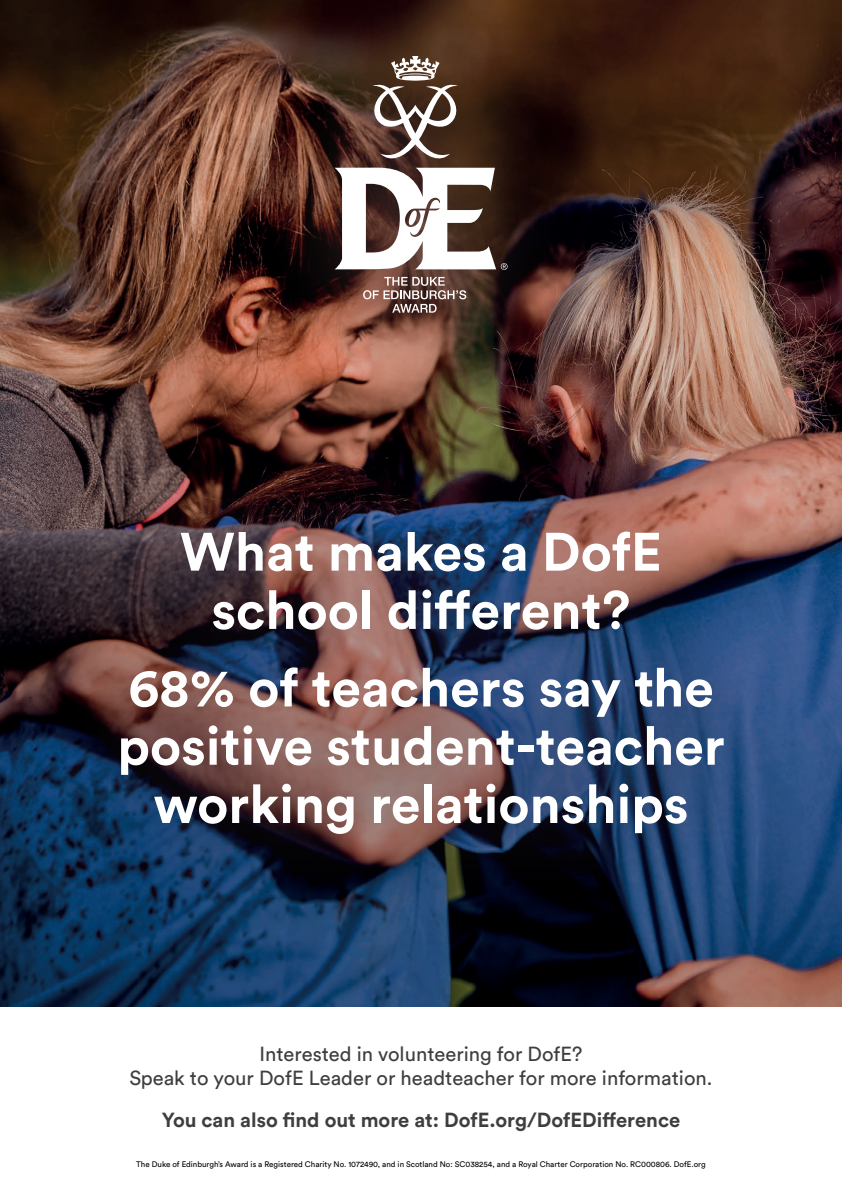
<style>
.page{position:relative;width:842px;height:1191px;background:#fff}
.page>*{position:absolute;margin:0;border:0;box-sizing:border-box;transform-origin:0 0}
.t1{font:700 53.4px/58.2px "Circular Std";color:#fff;text-align:center}
.t2{font:20.2px/24.2px "Circular Std";color:#3e3e3f;text-align:center}
.t3{font:700 20.2px "Circular Std";color:#3e3e3f}
.t4{font:8px "Circular Std";color:#000001}
</style>
<div class="page">
<img style="left:0;top:0;width:842px;height:1006px">
<div style="left:262px;top:0;width:316px;height:390px;background:#472f2b;opacity:.9"></div>
<svg style="left:363px;top:277px;width:103px;height:36px;background:#83655c"></svg>
<svg style="left:334px;top:56px;width:173px;height:214px"></svg>
<div style="left:47px;top:458px;width:744px;height:446px;background:#3a283e;opacity:.75"></div>
<h1 class="t1" style="left:180px;top:521px;width:483px">What makes a DofE school different?</h1>
<h1 class="t1" style="left:117px;top:657px;width:609px">68% of teachers say the positive student-teacher working relationships</h1>
<h2 class="t2" style="left:129px;top:1041px;width:584px">Interested in volunteering for DofE?<br>Speak to your DofE Leader or headteacher for more information.</h2>
<h2 class="t3" style="left:162px;top:1106px;width:520px">You can also find out more at: DofE.org/DofEDifference</h2>
<p class="t4" style="left:136px;top:1159px;width:571px">The Duke of Edinburgh’s Award is a Registered Charity No. 1072490, and in Scotland No: SC038254, and a Royal Charter Corporation No. RC000806. DofE.org</p>
</div>
